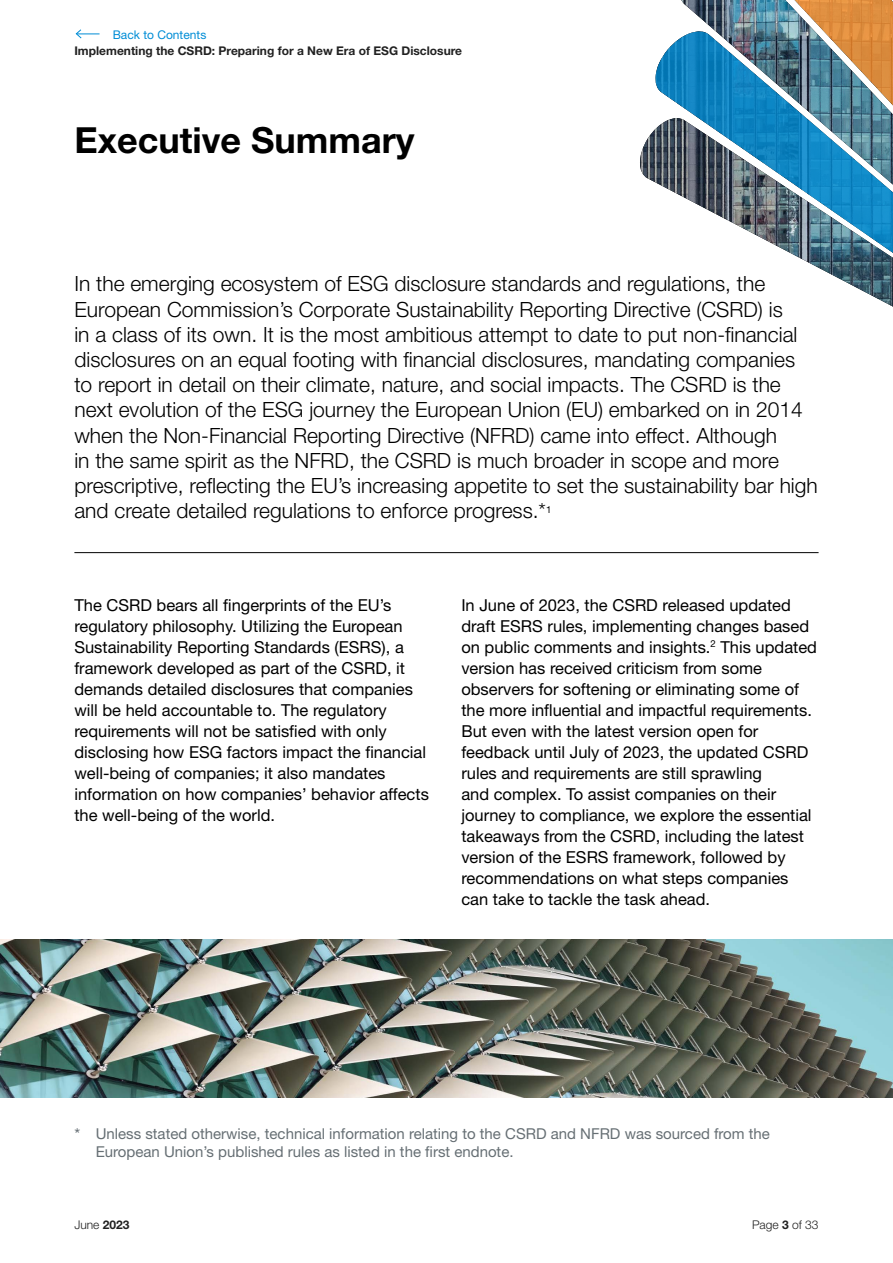
<style>
.page{position:relative;width:893px;height:1263px;background:#fff}
.page>*{position:absolute;margin:0;border:0;box-sizing:border-box;transform-origin:0 0}
.t1{font:700 36px "Helvetica Neue LT Std";color:#000}
.t2{font:300 21px/25.2px "Helvetica Neue LT Std";color:#000}
.t3{font:16.5px/21px "Helvetica Neue LT Std";color:#000}
.t4{font:15px/18px "Helvetica Neue LT Std";color:#666f74}
.t5{font:700 12px "Helvetica Neue LT Std";color:#212121}
.t6{font:300 12px "Helvetica Neue LT Std";color:#212121}
.t7{font:12px "Helvetica Neue LT Std";color:#008dd6}
.s1{font-size:16.5px}
.s2{font-weight:700}
</style>
<div class="page">
<hr style="left:74px;top:552px;width:745px;height:1px;background:#000">
<img style="left:640px;top:0;width:253px;height:307px">
<img style="left:655px;top:31px;width:238px;height:245px">
<img style="left:765px;top:0;width:128px;height:221px">
<img style="left:0;top:940px;width:893px;height:157px">
<svg style="left:75px;top:29px;width:25px;height:10px"></svg>
<p class="t7" style="left:113px;top:27px;width:95px">Back to Contents</p>
<p class="t5" style="left:74px;top:44px;width:389px">Implementing the CSRD: Preparing for a New Era of ESG Disclosure</p>
<h1 class="t1" style="left:74px;top:118px;width:341px">Executive Summary</h1>
<p class="t2" style="left:74px;top:271px;width:745px">In the emerging ecosystem of ESG disclosure standards and regulations, the European Commission’s Corporate Sustainability Reporting Directive (CSRD) is<br>in a class of its own. It is the most ambitious attempt to date to put non-financial disclosures on an equal footing with financial disclosures, mandating companies to report in detail on their climate, nature, and social impacts. The CSRD is the next evolution of the ESG journey the European Union (EU) embarked on in 2014 when the Non-Financial Reporting Directive (NFRD) came into effect. Although<br>in the same spirit as the NFRD, the CSRD is much broader in scope and more prescriptive, reflecting the EU’s increasing appetite to set the sustainability bar high and create detailed regulations to enforce progress.*<sup>1</sup></p>
<p class="t3" style="left:74px;top:594px;width:356px">The CSRD bears all fingerprints of the EU’s regulatory philosophy. Utilizing the European Sustainability Reporting Standards (ESRS), a framework developed as part of the CSRD, it demands detailed disclosures that companies will be held accountable to. The regulatory requirements will not be satisfied with only disclosing how ESG factors impact the financial well-being of companies; it also mandates information on how companies’ behavior affects the well-being of the world.</p>
<p class="t3" style="left:461px;top:594px;width:357px">In June of 2023, the CSRD released updated draft ESRS rules, implementing changes based on public comments and insights.<sup>2</sup> This updated version has received criticism from some observers for softening or eliminating some of the more influential and impactful requirements.<br>But even with the latest version open for feedback until July of 2023, the updated CSRD rules and requirements are still sprawling<br>and complex. To assist companies on their journey to compliance, we explore the essential takeaways from the CSRD, including the latest version of the ESRS framework, followed by recommendations on what steps companies can take to tackle the task ahead.</p>
<p class="t4" style="left:96px;top:1124px;width:676px;text-indent:-21px"><span class="s1">*</span> Unless stated otherwise, technical information relating to the CSRD and NFRD was sourced from the<br>European Union’s published rules as listed in the first endnote.</p>
<p class="t6" style="left:74px;top:1217px;width:57px">June <span class="s2">2023</span></p>
<p class="t6" style="left:752px;top:1217px;width:68px">Page <span class="s2">3</span> of 33</p>
</div>
